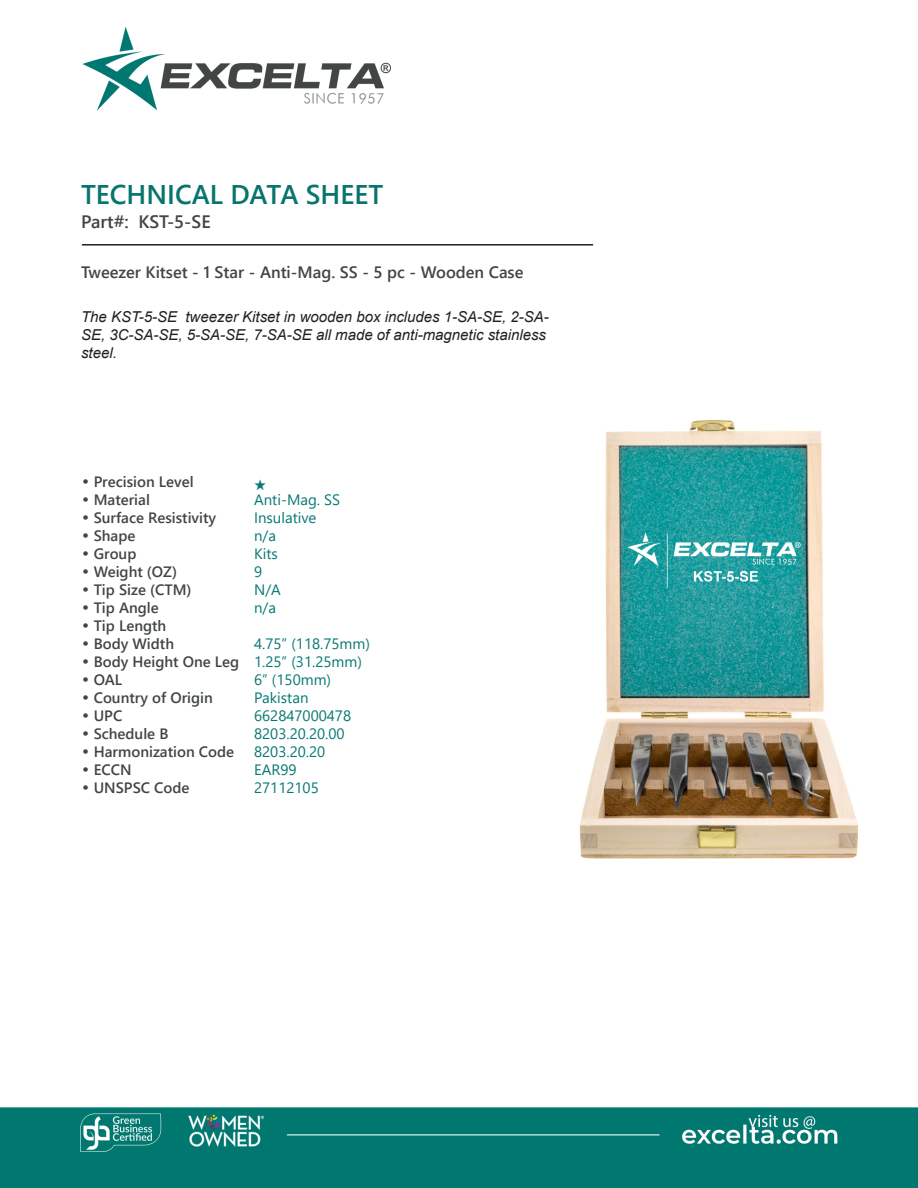
<style>
.page{position:relative;width:918px;height:1188px;background:#fff}
.page>*{position:absolute;margin:0;border:0;box-sizing:border-box;transform-origin:0 0}
.t1{font:700 27px "Yu Gothic UI";color:#08746d}
.t2{font:700 18px "Yu Gothic UI";color:#414546}
.t3{font:700 16.5px "Yu Gothic UI";color:#414546}
.CT_s_CTM{font:700 15px "Yu Gothic UI";color:#414546}
.CT_s_CTM-2{font:15px "Yu Gothic UI";color:#077874}
.t4{font:italic 15px/18px "Arial";color:#231f20}
.s1{font-family:"Century Gothic";font-weight:400}
</style>
<div class="page">
<img style="left:0;top:27px;width:918px;height:1161px">
<img style="left:576px;top:412px;width:288px;height:452px">
<hr style="left:82px;top:244px;width:511px;height:2px;background:#231f20">
<svg style="left:255px;top:479px;width:11px;height:11px"></svg>
<p class="t1" style="left:81px;top:178px;width:304px">TECHNICAL DATA SHEET</p>
<p class="t2" style="left:81px;top:212px;width:131px">Part#: KST-5-SE</p>
<p class="t3" style="left:81px;top:262px;width:444px">Tweezer Kitset - 1 Star - Anti-Mag. SS - 5 pc - Wooden Case</p>
<p class="t4" style="left:81px;top:308px;width:469px">The KST-5-SE tweezer Kitset in wooden box includes 1-SA-SE, 2-SA-<br>SE, 3C-SA-SE, 5-SA-SE, 7-SA-SE all made of anti-magnetic stainless steel.</p>
<p class="CT_s_CTM" style="left:81px;top:473px;width:114px"><span class="s1">•</span> Precision Level</p>
<p class="CT_s_CTM" style="left:81px;top:491px;width:70px"><span class="s1">•</span> Material</p>
<p class="CT_s_CTM-2" style="left:254px;top:485px;width:88px">Anti-Mag. SS</p>
<p class="CT_s_CTM" style="left:81px;top:509px;width:137px"><span class="s1">•</span> Surface Resistivity</p>
<p class="CT_s_CTM-2" style="left:254px;top:503px;width:64px">Insulative</p>
<p class="CT_s_CTM" style="left:81px;top:527px;width:56px"><span class="s1">•</span> Shape</p>
<p class="CT_s_CTM-2" style="left:254px;top:521px;width:23px">n/a</p>
<p class="CT_s_CTM" style="left:81px;top:545px;width:57px"><span class="s1">•</span> Group</p>
<p class="CT_s_CTM-2" style="left:254px;top:539px;width:25px">Kits</p>
<p class="CT_s_CTM" style="left:81px;top:563px;width:98px"><span class="s1">•</span> Weight (OZ)</p>
<p class="CT_s_CTM-2" style="left:254px;top:557px;width:10px">9</p>
<p class="CT_s_CTM" style="left:81px;top:581px;width:112px"><span class="s1">•</span> Tip Size (CTM)</p>
<p class="CT_s_CTM-2" style="left:254px;top:575px;width:28px">N/A</p>
<p class="CT_s_CTM" style="left:81px;top:599px;width:79px"><span class="s1">•</span> Tip Angle</p>
<p class="CT_s_CTM-2" style="left:254px;top:593px;width:23px">n/a</p>
<p class="CT_s_CTM" style="left:81px;top:617px;width:87px"><span class="s1">•</span> Tip Length</p>
<p class="CT_s_CTM" style="left:81px;top:635px;width:95px"><span class="s1">•</span> Body Width</p>
<p class="CT_s_CTM-2" style="left:254px;top:629px;width:117px">4.75” (118.75mm)</p>
<p class="CT_s_CTM" style="left:81px;top:653px;width:160px"><span class="s1">•</span> Body Height One Leg</p>
<p class="CT_s_CTM-2" style="left:254px;top:647px;width:109px">1.25” (31.25mm)</p>
<p class="CT_s_CTM" style="left:81px;top:671px;width:43px"><span class="s1">•</span> OAL</p>
<p class="CT_s_CTM-2" style="left:254px;top:665px;width:78px">6” (150mm)</p>
<p class="CT_s_CTM" style="left:81px;top:689px;width:133px"><span class="s1">•</span> Country of Origin</p>
<p class="CT_s_CTM-2" style="left:254px;top:683px;width:56px">Pakistan</p>
<p class="CT_s_CTM" style="left:81px;top:707px;width:43px"><span class="s1">•</span> UPC</p>
<p class="CT_s_CTM-2" style="left:254px;top:701px;width:99px">662847000478</p>
<p class="CT_s_CTM" style="left:81px;top:725px;width:89px"><span class="s1">•</span> Schedule B</p>
<p class="CT_s_CTM-2" style="left:254px;top:719px;width:92px">8203.20.20.00</p>
<p class="CT_s_CTM" style="left:81px;top:743px;width:155px"><span class="s1">•</span> Harmonization Code</p>
<p class="CT_s_CTM-2" style="left:254px;top:737px;width:73px">8203.20.20</p>
<p class="CT_s_CTM" style="left:81px;top:761px;width:52px"><span class="s1">•</span> ECCN</p>
<p class="CT_s_CTM-2" style="left:254px;top:755px;width:44px">EAR99</p>
<p class="CT_s_CTM" style="left:81px;top:779px;width:110px"><span class="s1">•</span> UNSPSC Code</p>
<p class="CT_s_CTM-2" style="left:254px;top:773px;width:66px">27112105</p>
</div>
